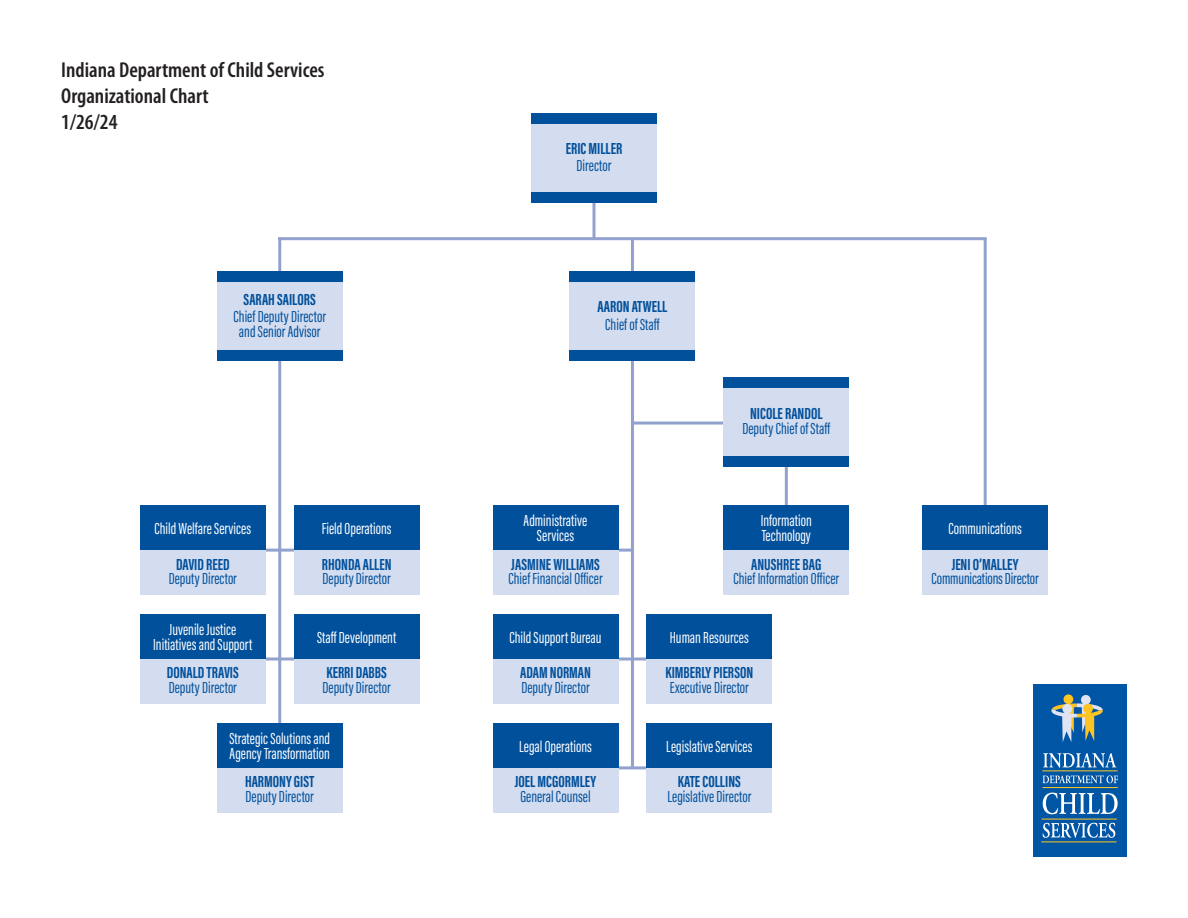
<style>
.page{position:relative;width:1188px;height:918px;background:#fff}
.page>*{position:absolute;margin:0;border:0;box-sizing:border-box;transform-origin:0 0}
.t1{font:600 condensed 21.6px "Myriad Pro";color:#231f20}
.t2{font:16.5px/15px "Acumin Pro Extra Cond";color:#01509c;text-align:center}
.t3{font:16.5px/15px "Acumin Pro Extra Cond";color:#fff}
.name{font:700 16.5px "Acumin Pro Extra Cond";color:#01509c}
</style>
<div class="page">
<hr style="left:278px;top:237px;width:709px;height:3px;background:#92a2ce">
<hr style="left:245px;top:549px;width:67px;height:3px;background:#92a2ce">
<hr style="left:599px;top:549px;width:33px;height:3px;background:#92a2ce">
<hr style="left:246px;top:658px;width:68px;height:3px;background:#92a2ce">
<hr style="left:599px;top:658px;width:59px;height:3px;background:#92a2ce">
<hr style="left:605px;top:766px;width:58px;height:3px;background:#92a2ce">
<hr style="left:984px;top:239px;width:3px;height:320px;background:#92a2ce">
<hr style="left:278px;top:237px;width:3px;height:505px;background:#92a2ce">
<hr style="left:631px;top:239px;width:3px;height:529px;background:#92a2ce">
<hr style="left:785px;top:466px;width:3px;height:109px;background:#92a2ce">
<svg style="left:592px;top:203px;width:4px;height:34px"></svg>
<hr style="left:632px;top:422px;width:99px;height:3px;background:#92a2ce">
<div style="left:217px;top:723px;width:126px;height:45px;background:#01509c"></div>
<div style="left:217px;top:768px;width:126px;height:45px;background:#d4ddef"></div>
<div style="left:647px;top:723px;width:125px;height:45px;background:#01509c"></div>
<div style="left:647px;top:768px;width:125px;height:45px;background:#d4ddef"></div>
<div style="left:140px;top:505px;width:126px;height:45px;background:#01509c"></div>
<div style="left:140px;top:550px;width:126px;height:45px;background:#d4ddef"></div>
<div style="left:922px;top:505px;width:126px;height:45px;background:#01509c"></div>
<div style="left:922px;top:550px;width:126px;height:45px;background:#d4ddef"></div>
<div style="left:217px;top:272px;width:126px;height:89px;background:#01509c"></div>
<div style="left:217px;top:283px;width:126px;height:67px;background:#d4ddef"></div>
<div style="left:570px;top:272px;width:125px;height:89px;background:#01509c"></div>
<div style="left:570px;top:283px;width:125px;height:67px;background:#d4ddef"></div>
<div style="left:724px;top:377px;width:125px;height:89px;background:#01509c"></div>
<div style="left:724px;top:388px;width:125px;height:67px;background:#d4ddef"></div>
<div style="left:531px;top:113px;width:126px;height:90px;background:#01509c"></div>
<div style="left:531px;top:124px;width:126px;height:68px;background:#d4ddef"></div>
<div style="left:140px;top:614px;width:126px;height:45px;background:#01509c"></div>
<div style="left:140px;top:659px;width:126px;height:45px;background:#d4ddef"></div>
<div style="left:724px;top:505px;width:125px;height:45px;background:#01509c"></div>
<div style="left:724px;top:550px;width:125px;height:45px;background:#d4ddef"></div>
<div style="left:294px;top:505px;width:125px;height:45px;background:#01509c"></div>
<div style="left:294px;top:550px;width:125px;height:45px;background:#d4ddef"></div>
<div style="left:647px;top:614px;width:125px;height:45px;background:#01509c"></div>
<div style="left:647px;top:659px;width:125px;height:45px;background:#d4ddef"></div>
<div style="left:493px;top:505px;width:125px;height:45px;background:#01509c"></div>
<div style="left:493px;top:550px;width:125px;height:45px;background:#d4ddef"></div>
<div style="left:493px;top:614px;width:125px;height:45px;background:#01509c"></div>
<div style="left:493px;top:659px;width:125px;height:45px;background:#d4ddef"></div>
<div style="left:294px;top:614px;width:125px;height:45px;background:#01509c"></div>
<div style="left:294px;top:659px;width:125px;height:45px;background:#d4ddef"></div>
<div style="left:493px;top:723px;width:125px;height:45px;background:#01509c"></div>
<div style="left:493px;top:768px;width:125px;height:45px;background:#d4ddef"></div>
<div style="left:1034px;top:684px;width:93px;height:173px;background:#0155a5"></div>
<svg style="left:1043px;top:775px;width:75px;height:8px"></svg>
<svg style="left:1043px;top:793px;width:75px;height:21px"></svg>
<svg style="left:1043px;top:823px;width:72px;height:15px"></svg>
<hr style="left:1041px;top:819px;width:76px;height:1px;background:#fec422">
<hr style="left:1042px;top:770px;width:76px;height:1px;background:#fec422">
<hr style="left:1041px;top:841px;width:76px;height:1px;background:#fec422">
<div style="left:1064px;top:694px;width:9px;height:10px;background:#fec422;border-radius:50%"></div>
<div style="left:1081px;top:695px;width:10px;height:10px;background:#e0e4f2;border-radius:50%"></div>
<svg style="left:1051px;top:703px;width:52px;height:39px"></svg>
<hr style="left:1042px;top:787px;width:76px;height:1px;background:#fec422">
<svg style="left:1043px;top:753px;width:73px;height:15px"></svg>
<p class="t1" style="left:61px;top:56px;width:265px">Indiana Department of Child Services</p>
<p class="t1" style="left:61px;top:82px;width:149px">Organizational Chart</p>
<p class="t1" style="left:61px;top:108px;width:58px">1/26/24</p>
<p class="name" style="left:244px;top:289px;width:74px">SARAH SAILORS</p>
<p class="t2" style="left:234px;top:309px;width:94px">Chief Deputy Director and Senior Advisor</p>
<p class="t3" style="left:154px;top:521px;width:98px">Child Welfare Services</p>
<p class="name" style="left:176px;top:554px;width:55px">DAVID REED</p>
<p class="t2" style="left:169px;top:571px;width:70px">Deputy Director</p>
<p class="t3" style="left:153px;top:622px;width:100px;text-align:center">Juvenile Justice<br>Initiatives and Support</p>
<p class="name" style="left:167px;top:663px;width:74px">DONALD TRAVIS</p>
<p class="t2" style="left:169px;top:680px;width:70px">Deputy Director</p>
<p class="t3" style="left:322px;top:521px;width:72px">Field Operations</p>
<p class="name" style="left:322px;top:554px;width:71px">RHONDA ALLEN</p>
<p class="t2" style="left:323px;top:571px;width:70px">Deputy Director</p>
<p class="t3" style="left:317px;top:630px;width:81px">Staff Development</p>
<p class="name" style="left:326px;top:663px;width:62px">KERRI DABBS</p>
<p class="t2" style="left:323px;top:680px;width:70px">Deputy Director</p>
<p class="t3" style="left:229px;top:731px;width:102px">Strategic Solutions and<br>Agency Transformation</p>
<p class="name" style="left:245px;top:772px;width:71px">HARMONY GIST</p>
<p class="t2" style="left:246px;top:789px;width:70px">Deputy Director</p>
<p class="name" style="left:566px;top:138px;width:58px">ERIC MILLER</p>
<p class="t2" style="left:577px;top:158px;width:36px">Director</p>
<p class="name" style="left:597px;top:296px;width:72px">AARON ATWELL</p>
<p class="t2" style="left:605px;top:317px;width:56px">Chief of Staff</p>
<p class="t3" style="left:524px;top:513px;width:65px;text-align:center">Administrative<br>Services</p>
<p class="name" style="left:511px;top:554px;width:90px">JASMINE WILLIAMS</p>
<p class="t2" style="left:508px;top:571px;width:96px">Chief Financial Officer</p>
<p class="name" style="left:750px;top:403px;width:74px">NICOLE RANDOL</p>
<p class="t2" style="left:742px;top:421px;width:89px">Deputy Chief of Staff</p>
<p class="t3" style="left:761px;top:513px;width:52px">Information<br>Technology</p>
<p class="name" style="left:751px;top:554px;width:72px">ANUSHREE BAG</p>
<p class="t2" style="left:733px;top:571px;width:107px">Chief Information Officer</p>
<p class="t3" style="left:509px;top:630px;width:94px">Child Support Bureau</p>
<p class="name" style="left:520px;top:663px;width:72px">ADAM NORMAN</p>
<p class="t2" style="left:521px;top:680px;width:70px">Deputy Director</p>
<p class="t3" style="left:519px;top:739px;width:74px">Legal Operations</p>
<p class="name" style="left:515px;top:772px;width:83px">JOEL MCGORMLEY</p>
<p class="t2" style="left:520px;top:789px;width:72px">General Counsel</p>
<p class="t3" style="left:670px;top:630px;width:80px">Human Resources</p>
<p class="name" style="left:665px;top:663px;width:89px">KIMBERLY PIERSON</p>
<p class="t2" style="left:670px;top:680px;width:81px">Executive Director</p>
<p class="t3" style="left:666px;top:739px;width:88px">Legislative Services</p>
<p class="name" style="left:678px;top:772px;width:64px">KATE COLLINS</p>
<p class="t2" style="left:667px;top:789px;width:85px">Legislative Director</p>
<p class="t3" style="left:948px;top:521px;width:75px">Communications</p>
<p class="name" style="left:952px;top:554px;width:68px">JENI O’MALLEY</p>
<p class="t2" style="left:932px;top:571px;width:109px">Communications Director</p>
</div>
